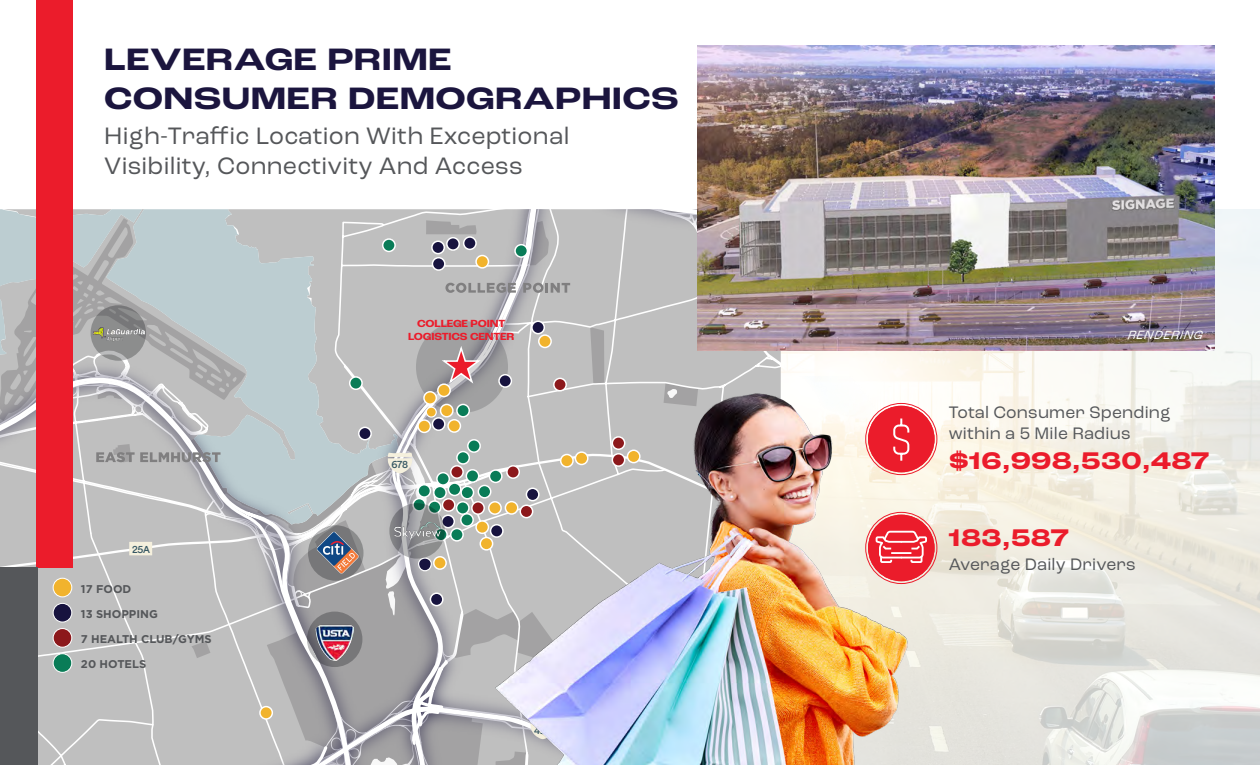
<style>
.page{position:relative;width:1260px;height:765px;background:#fff}
.page>*{position:absolute;margin:0;border:0;box-sizing:border-box;transform-origin:0 0}
.t1{font:700 expanded 32.5px/39px "Roc Grotesk";letter-spacing:.01em;color:#1b153e}
.t2{font:700 expanded 25.25px "Roc Grotesk";letter-spacing:.01em;color:#eb1c2b}
.t3{font:25px/30px "Roc Grotesk";letter-spacing:.01em;color:#55575a}
.t4{font:17.5px/21px "Roc Grotesk";letter-spacing:.01em;color:#55575a}
.t5{font:italic 12.5px "Roc Grotesk";color:#fff}
.t6{font:700 11.25px "Gotham";color:#55575a}
.t7{font:700 10.88px "Roc Grotesk";letter-spacing:-.01em;color:#eb1c2b;scale:1.1 1}
.t8{font:700 9px "Area Normal";letter-spacing:-.04em;color:#365763}
</style>
<div class="page">
<img style="left:781px;top:209px;width:479px;height:556px">
<img style="left:698px;top:45px;width:517px;height:306px">
<svg style="left:0;top:209px;width:781px;height:556px;background:#b8b9ba"></svg>
<img style="left:478px;top:376px;width:430px;height:389px">
<div style="left:36px;top:0;width:36px;height:568px;background:#eb1c2b"></div>
<div style="left:0;top:568px;width:38px;height:197px;background:#55575a"></div>
<div style="left:868px;top:406px;width:67px;height:66px;background:#eb1c2b;border-radius:50%"></div>
<div style="left:865px;top:403px;width:72px;height:72px;border:1px solid #eb1c2b;border-radius:50%"></div>
<div style="left:868px;top:406px;width:67px;height:66px;border:3px solid #eb1c2b;border-radius:50%"></div>
<div style="left:868px;top:515px;width:67px;height:66px;background:#eb1c2b;border-radius:50%"></div>
<div style="left:865px;top:512px;width:72px;height:72px;border:1px solid #eb1c2b;border-radius:50%"></div>
<div style="left:868px;top:515px;width:67px;height:66px;border:3px solid #eb1c2b;border-radius:50%"></div>
<svg style="left:875px;top:530px;width:53px;height:34px"></svg>
<hr style="left:891px;top:552px;width:20px;height:2px;background:#fff">
<svg style="left:893px;top:418px;width:17px;height:43px"></svg>
<p class="t1" style="left:104px;top:41px;width:576px">LEVERAGE PRIME<br>CONSUMER DEMOGRAPHICS</p>
<p class="t3" style="left:104px;top:121px;width:467px">High-Traffic Location With Exceptional<br>Visibility, Connectivity And Access</p>
<p class="t7" style="left:417px;top:316px;width:82px">COLLEGE POINT</p>
<p class="t7" style="left:408px;top:330px;width:98px">LOGISTICS CENTER</p>
<p class="t8" style="left:132px;top:541px;width:19px">25A</p>
<p class="t6" style="left:81px;top:582px;width:52px">17 FOOD</p>
<p class="t6" style="left:81px;top:607px;width:78px">13 SHOPPING</p>
<p class="t6" style="left:81px;top:632px;width:132px">7 HEALTH CLUB/GYMS</p>
<p class="t6" style="left:81px;top:657px;width:67px">20 HOTELS</p>
<p class="t8" style="left:391px;top:457px;width:18px">678</p>
<p class="t8" style="left:534px;top:722px;width:19px">495</p>
<p class="t5" style="left:1127px;top:328px;width:82px">RENDERING</p>
<p class="t4" style="left:949px;top:401px;width:223px">Total Consumer Spending within a 5 Mile Radius</p>
<p class="t2" style="left:949px;top:445px;width:262px">$16,998,530,487</p>
<p class="t2" style="left:949px;top:522px;width:121px">183,587</p>
<p class="t4" style="left:949px;top:554px;width:189px">Average Daily Drivers</p>
</div>
